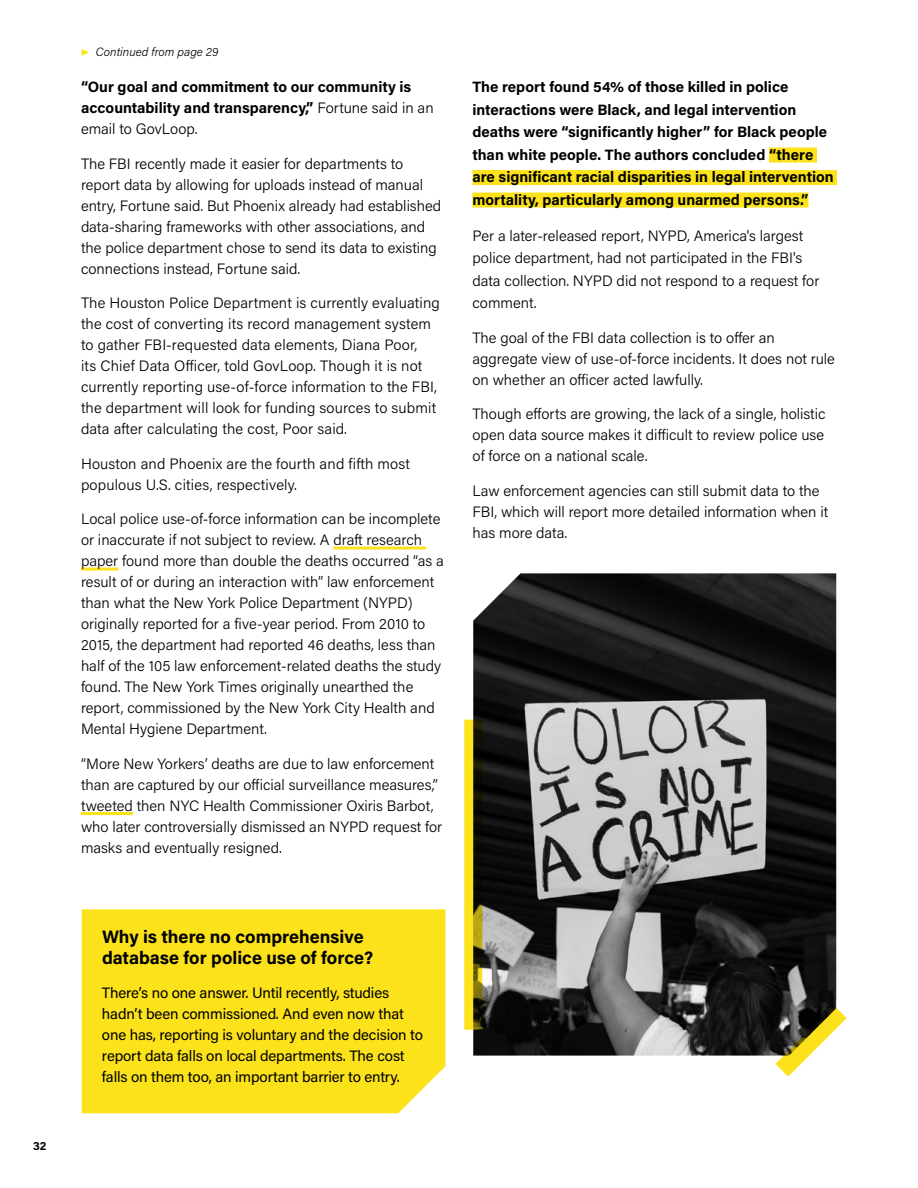
<style>
.page{position:relative;width:918px;height:1188px;background:#fff}
.page>*{position:absolute;margin:0;border:0;box-sizing:border-box;transform-origin:0 0}
.t1{font:700 18px/21px "Acumin Pro";color:#000}
.t2{font:300 15px/21px "Acumin Pro";color:#000}
.t3{font:700 15px/22.5px "Acumin Pro";color:#000}
.t4{font:15px/21px "Acumin Pro";letter-spacing:-.01em;color:#000}
.t5{font:italic 300 12px "Acumin Pro";color:#000}
.t6{font:700 12px "Acumin Pro";color:#000}
.s1{color:#fce21b}
.s2{font-weight:300}
</style>
<div class="page">
<hr style="left:334px;top:547px;width:92px;height:3px;background:#fce21b">
<hr style="left:81px;top:568px;width:37px;height:3px;background:#fce21b">
<hr style="left:81px;top:812px;width:52px;height:3px;background:#fce21b">
<div style="left:769px;top:148px;width:48px;height:15px;background:#fce21b"></div>
<div style="left:472px;top:170px;width:365px;height:15px;background:#fce21b"></div>
<div style="left:472px;top:193px;width:336px;height:15px;background:#fce21b"></div>
<img style="left:473px;top:573px;width:363px;height:483px">
<svg style="left:464px;top:720px;width:18px;height:310px;background:#9a8b13"></svg>
<svg style="left:765px;top:995px;width:82px;height:82px"></svg>
<div style="left:82px;top:909px;width:364px;height:204px;background:#fce21b"></div>
<p class="t6" style="left:33px;top:1138px;width:15px">32</p>
<p class="t5" style="left:81px;top:44px;width:139px"><span class="s1">▶</span> Continued from page 29</p>
<p class="t3" style="left:81px;top:76px;width:354px;line-height:21px">“Our goal and commitment to our community is accountability and transparency,” <span class="s2">Fortune said in an email to GovLoop.</span></p>
<p class="t2" style="left:81px;top:152px;width:362px">The FBI recently made it easier for departments to report data by allowing for uploads instead of manual entry, Fortune said. But Phoenix already had established data-sharing frameworks with other associations, and the police department chose to send its data to existing connections instead, Fortune said.</p>
<p class="t2" style="left:81px;top:292px;width:360px">The Houston Police Department is currently evaluating the cost of converting its record management system to gather FBI-requested data elements, Diana Poor,<br>its Chief Data Officer, told GovLoop. Though it is not currently reporting use-of-force information to the FBI, the department will look for funding sources to submit data after calculating the cost, Poor said.</p>
<p class="t2" style="left:81px;top:452px;width:331px">Houston and Phoenix are the fourth and fifth most populous U.S. cities, respectively.</p>
<p class="t2" style="left:81px;top:508px;width:364px">Local police use-of-force information can be incomplete or inaccurate if not subject to review. A draft research paper found more than double the deaths occurred “as a result of or during an interaction with” law enforcement than what the New York Police Department (NYPD) originally reported for a five-year period. From 2010 to 2015, the department had reported 46 deaths, less than half of the 105 law enforcement-related deaths the study found. The New York Times originally unearthed the report, commissioned by the New York City Health and Mental Hygiene Department.</p>
<p class="t2" style="left:81px;top:752px;width:363px">“More New Yorkers’ deaths are due to law enforcement than are captured by our official surveillance measures,” tweeted then NYC Health Commissioner Oxiris Barbot, who later controversially dismissed an NYPD request for masks and eventually resigned.</p>
<p class="t1" style="left:102px;top:925px;width:273px">Why is there no comprehensive database for police use of force?</p>
<p class="t4" style="left:102px;top:982px;width:323px">There’s no one answer. Until recently, studies hadn’t been commissioned. And even now that one has, reporting is voluntary and the decision to report data falls on local departments. The cost falls on them too, an important barrier to entry.</p>
<p class="t3" style="left:472px;top:75px;width:363px">The report found 54% of those killed in police interactions were Black, and legal intervention deaths were “significantly higher” for Black people than white people. The authors concluded “there are significant racial disparities in legal intervention mortality, particularly among unarmed persons.”</p>
<p class="t2" style="left:472px;top:223px;width:348px;line-height:22.5px">Per a later-released report, NYPD, America's largest police department, had not participated in the FBI's data collection. NYPD did not respond to a request for comment.</p>
<p class="t2" style="left:472px;top:326px;width:364px">The goal of the FBI data collection is to offer an aggregate view of use-of-force incidents. It does not rule on whether an officer acted lawfully.</p>
<p class="t2" style="left:472px;top:403px;width:355px;text-align:justify">Though efforts are growing, the lack of a single, holistic open data source makes it difficult to review police use of force on a national scale.</p>
<p class="t2" style="left:472px;top:479px;width:357px">Law enforcement agencies can still submit data to the<br>FBI, which will report more detailed information when it has more data.</p>
</div>
